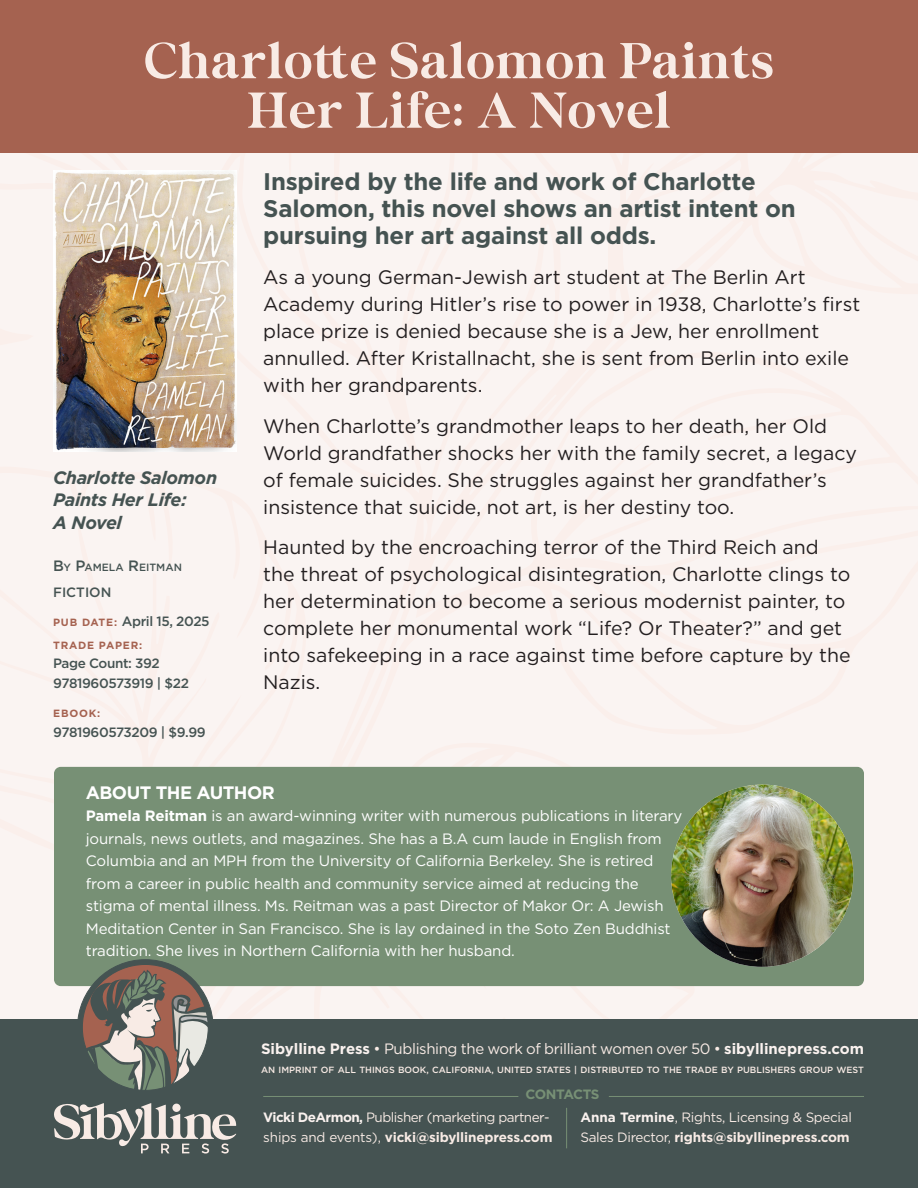
<style>
.page{position:relative;width:918px;height:1188px;background:#fff}
.page>*{position:absolute;margin:0;border:0;box-sizing:border-box;transform-origin:0 0}
.t1{font:52.5px/49.5px "Bigola Display";letter-spacing:.04em;color:#f8ebe5;text-align:center}
.t2{font:700 24px/27px "Gotham";letter-spacing:-.01em;color:#455352}
.t3{font:19.5px/27px "Gotham";color:#231f20}
.t4{font:italic 700 18px/22.5px "Gotham";letter-spacing:-.02em;color:#455352}
.t5{font:700 18px "Gotham";letter-spacing:-.03em;color:#fff}
.t6{font:15px/22.5px "Gotham";letter-spacing:-.01em;color:#fff}
.t7{font:15px "Gotham";letter-spacing:-.025em;color:#f8ebe5}
.t8{font:13.5px/19.5px "Gotham";letter-spacing:-.04em;color:#f8ebe5}
.t9{font:500 13.5px "Gotham";letter-spacing:-.03em;color:#455352}
.t10{font:700 13.5px "Gotham";letter-spacing:-.04em;color:#779075}
.t11{font:500 13.5px "Gotham";color:#455352}
.t12{font:700 10.5px "Gotham";letter-spacing:.075em;color:#a56250}
.t13{font:500 10.5px "Gotham";color:#455352}
.t14{font:500 9px "Gotham";color:#f8ebe5}
.s1{font-size:15px}
.s2{font-weight:700;font-size:10.5px;color:#a56250}
.s3{font-weight:700}
.s4{font-weight:700;color:#faf2ef}
</style>
<div class="page">
<div style="left:0;top:152px;width:918px;height:867px;background:#faf4f2"></div>
<div style="left:482px;top:314px;width:436px;height:705px;background:#faf4f2"></div>
<div style="left:78px;top:527px;width:36px;height:118px;background:#faf4f2"></div>
<svg style="left:502px;top:1017px;width:80px;height:2px"></svg>
<div style="left:54px;top:767px;width:810px;height:219px;background:#779075;border-radius:7px"></div>
<div style="left:0;top:0;width:918px;height:152px;background:#a56250"></div>
<img style="left:53px;top:171px;width:183px;height:280px">
<div style="left:0;top:1019px;width:918px;height:169px;background:#455352"></div>
<svg style="left:54px;top:1103px;width:182px;height:51px"></svg>
<svg style="left:77px;top:959px;width:137px;height:131px"></svg>
<hr style="left:263px;top:1096px;width:255px;height:1px;background:#779075">
<hr style="left:566px;top:1108px;width:1px;height:40px;background:#779075">
<hr style="left:609px;top:1096px;width:255px;height:1px;background:#779075">
<img style="left:671px;top:785px;width:182px;height:182px;border-radius:91px">
<p class="t1" style="left:145px;top:41px;width:630px">Charlotte Salomon Paints<br>Her Life: A Novel</p>
<p class="t4" style="left:53px;top:466px;width:165px">Charlotte Salomon<br>Paints Her Life:<br>A Novel</p>
<p class="t13" style="left:53px;top:560px;width:130px"><span class="s1">B</span>Y <span class="s1">P</span>AMELA <span class="s1">R</span>EITMAN</p>
<p class="t11" style="left:53px;top:583px;width:60px">FICTION</p>
<p class="t9" style="left:53px;top:613px;width:158px"><span class="s2">PUB DATE:</span> April 15, 2025</p>
<p class="t12" style="left:53px;top:638px;width:91px">TRADE PAPER:</p>
<p class="t9" style="left:53px;top:655px;width:108px">Page Count: 392</p>
<p class="t9" style="left:53px;top:674px;width:137px">9781960573919 | $22</p>
<p class="t12" style="left:53px;top:706px;width:49px">EBOOK:</p>
<p class="t9" style="left:53px;top:723px;width:154px">9781960573209 | $9.99</p>
<p class="t2" style="left:263px;top:168px;width:534px">Inspired by the life and work of Charlotte<br>Salomon, this novel shows an artist intent on pursuing her art against all odds.</p>
<p class="t3" style="left:263px;top:263px;width:598px">As a young German-Jewish art student at The Berlin Art Academy during Hitler’s rise to power in 1938, Charlotte’s first place prize is denied because she is a Jew, her enrollment annulled. After Kristallnacht, she is sent from Berlin into exile with her grandparents.</p>
<p class="t3" style="left:263px;top:412px;width:595px">When Charlotte’s grandmother leaps to her death, her Old World grandfather shocks her with the family secret, a legacy of female suicides. She struggles against her grandfather’s insistence that suicide, not art, is her destiny too.</p>
<p class="t3" style="left:263px;top:533px;width:589px">Haunted by the encroaching terror of the Third Reich and the threat of psychological disintegration, Charlotte clings to her determination to become a serious modernist painter, to complete her monumental work “Life? Or Theater?” and get into safekeeping in a race against time before capture by the Nazis.</p>
<p class="t5" style="left:86px;top:781px;width:190px">ABOUT THE AUTHOR</p>
<p class="t6" style="left:86px;top:805px;width:598px"><span class="s3">Pamela Reitman</span> is an award-winning writer with numerous publications in literary journals, news outlets, and magazines. She has a B.A cum laude in English from Columbia and an MPH from the University of California Berkeley. She is retired from a career in public health and community service aimed at reducing the stigma of mental illness. Ms. Reitman was a past Director of Makor Or: A Jewish Meditation Center in San Francisco. She is lay ordained in the Soto Zen Buddhist tradition. She lives in Northern California with her husband.</p>
<p class="t7" style="left:261px;top:1039px;width:605px"><span class="s4">Sibylline Press</span> • Publishing the work of brilliant women over 50 • <span class="s4">sibyllinepress.com</span></p>
<p class="t14" style="left:261px;top:1064px;width:605px">AN IMPRINT OF ALL THINGS BOOK, CALIFORNIA, UNITED STATES | DISTRIBUTED TO THE TRADE BY PUBLISHERS GROUP WEST</p>
<p class="t10" style="left:525px;top:1086px;width:76px">CONTACTS</p>
<p class="t8" style="left:263px;top:1108px;width:291px"><span class="s4">Vicki DeArmon,</span> Publisher (marketing partner&shy;ships and events), <span class="s3">vicki@sibyllinepress.com</span></p>
<p class="t8" style="left:580px;top:1108px;width:273px"><span class="s4">Anna Termine</span>, Rights, Licensing &amp; Special<br>Sales Director, <span class="s3">rights@sibyllinepress.com</span></p>
</div>
